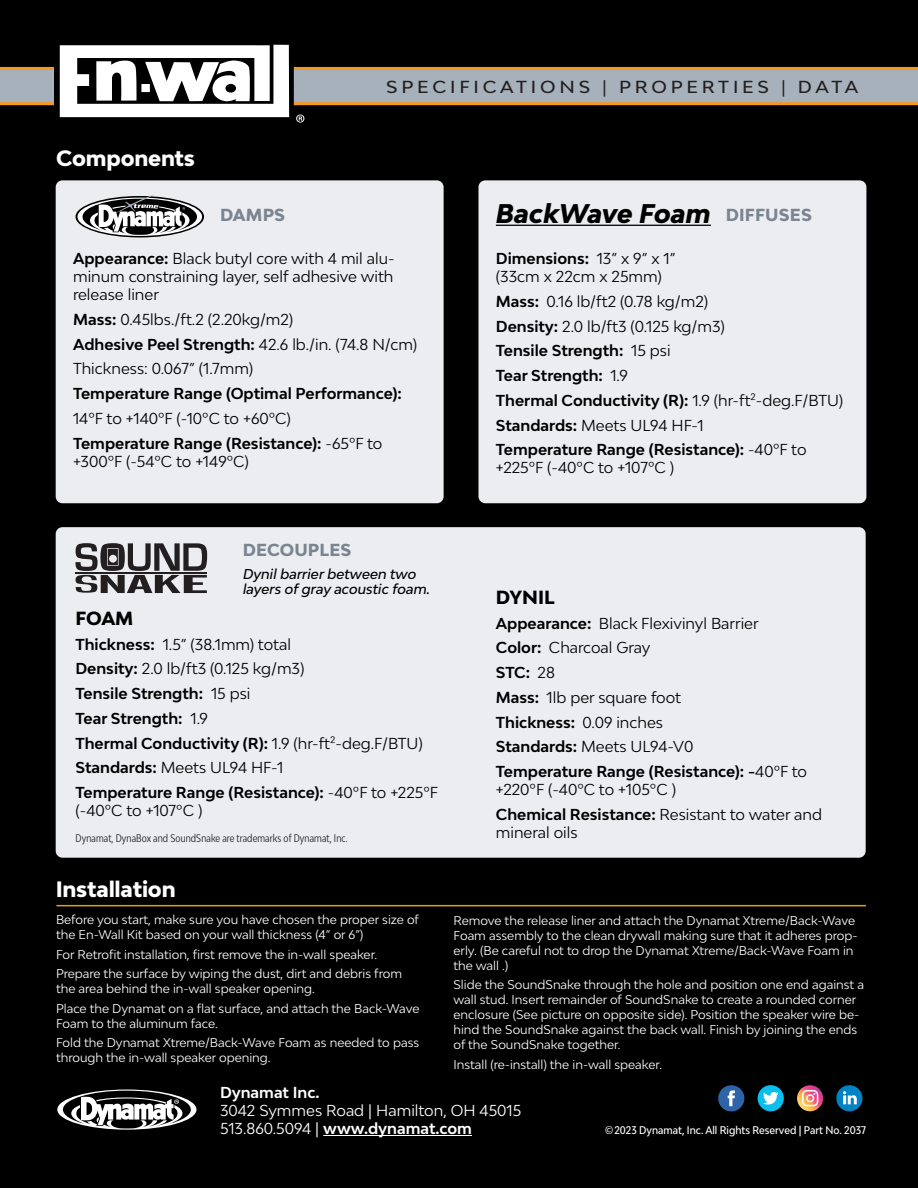
<style>
.page{position:relative;width:918px;height:1188px;background:#000}
.page>*{position:absolute;margin:0;border:0;box-sizing:border-box;transform-origin:0 0}
.t1{font:italic 800 25.5px "Bw Modelica";color:#000}
.t2{font:800 21px "Bw Modelica";letter-spacing:-.01em;color:#fff}
.t3{font:800 18px "Bw Modelica";color:#000}
.t4{font:500 16.5px "Bw Modelica";letter-spacing:.21em;color:#231f20;scale:1.1 1}
.t5{font:800 16.5px "Bw Modelica";letter-spacing:.01em;color:#7b8591}
.t6{font:15px/24.8px "Bw Modelica";color:#000}
.t7{font:700 15px/24.8px "Bw Modelica";color:#000}
.t8{font:15px/18px "Bw Modelica";color:#fff}
.t9{font:700 15px "Bw Modelica";color:#fff}
.t10{font:italic 500 13.5px/15px "Bw Modelica";color:#000}
.t11{font:12px/15px "Bw Modelica";color:#fff}
.t12{font:ultra-condensed 10.5px "Bw Modelica";letter-spacing:.01em;color:#231f20}
.t13{font:500 condensed 10.5px "Bw Modelica";color:#fff}
.s1{font-weight:400}
.s2{font-weight:700}
</style>
<div class="page">
<svg style="left:55px;top:1088px;width:144px;height:43px"></svg>
<svg style="left:57px;top:1090px;width:139px;height:40px"></svg>
<hr style="left:323px;top:1135px;width:149px;height:1px;background:#fff">
<div style="left:758px;top:1085px;width:26px;height:26px;background:#0abeee;border-radius:50%"></div>
<svg style="left:763px;top:1092px;width:15px;height:13px"></svg>
<div style="left:718px;top:1085px;width:26px;height:26px;background:#2e63a8;border-radius:50%"></div>
<svg style="left:728px;top:1090px;width:7px;height:16px"></svg>
<svg style="left:797px;top:1085px;width:26px;height:26px"></svg>
<div style="left:836px;top:1085px;width:26px;height:26px;background:#0083c4;border-radius:50%"></div>
<svg style="left:843px;top:1091px;width:14px;height:13px"></svg>
<div style="left:56px;top:527px;width:810px;height:331px;background:#ebedf0;border-radius:7px"></div>
<div style="left:56px;top:180px;width:388px;height:323px;background:#ebedf0;border-radius:7px"></div>
<div style="left:478px;top:180px;width:388px;height:323px;background:#ebedf0;border-radius:7px"></div>
<hr style="left:496px;top:225px;width:215px;height:1px;background:#000">
<svg style="left:75px;top:543px;width:132px;height:50px"></svg>
<svg style="left:77px;top:194px;width:125px;height:42px"></svg>
<hr style="left:56px;top:905px;width:810px;height:1px;background:#f7971d">
<svg style="left:0;top:45px;width:918px;height:78px"></svg>
<h2 class="t2" style="left:56px;top:144px;width:140px">Components</h2>
<h3 class="t5" style="left:220px;top:204px;width:67px">DAMPS</h3>
<h3 class="t4" style="left:386px;top:76px;width:431px">SPECIFICATIONS <span class="s1">|</span> PROPERTIES <span class="s1">|</span> DATA</h3>
<h1 class="t1" style="left:496px;top:197px;width:217px">BackWave Foam</h1>
<h3 class="t5" style="left:726px;top:204px;width:88px">DIFFUSES</h3>
<p class="t6" style="left:73px;top:249px;width:323px;line-height:18px;text-align:justify"><span class="s2">Appearance:</span> Black butyl core with 4 mil alu&shy;minum constraining layer, self adhesive with release liner</p>
<p class="t6" style="left:73px;top:307px;width:346px"><span class="s2">Mass:</span> 0.45lbs./ft.2 (2.20kg/m2)<br><span class="s2">Adhesive Peel Strength:</span> 42.6 lb./in. (74.8 N/cm)<br>Thickness: 0.067” (1.7mm)</p>
<p class="t7" style="left:73px;top:381px;width:330px">Temperature Range (Optimal Performance):</p>
<p class="t6" style="left:73px;top:406px;width:311px">14ºF to +140ºF (-10ºC to +60ºC)<br><span class="s2">Temperature Range (Resistance):</span> -65ºF to</p>
<p class="t6" style="left:73px;top:448px;width:177px">+300ºF (-54ºC to +149ºC)</p>
<p class="t6" style="left:496px;top:249px;width:181px;line-height:18px"><span class="s2">Dimensions:</span> 13” x 9” x 1” (33cm x 22cm x 25mm)</p>
<p class="t7" style="left:496px;top:289px;width:349px">Mass: <span class="s1">0.16 lb/ft2 (0.78 kg/m2)<br></span>Density: <span class="s1">2.0 lb/ft3 (0.125 kg/m3)<br></span>Tensile Strength: <span class="s1">15 psi<br></span>Tear Strength: <span class="s1">1.9<br></span>Thermal Conductivity (R): <span class="s1">1.9 (hr-ft²-deg.F/BTU)<br></span>Standards: <span class="s1">Meets UL94 HF-1<br></span>Temperature Range (Resistance): <span class="s1">-40ºF to</span></p>
<p class="t6" style="left:496px;top:455px;width:180px">+225ºF (-40ºC to +107ºC )</p>
<h3 class="t5" style="left:243px;top:539px;width:110px">DECOUPLES</h3>
<p class="t10" style="left:243px;top:566px;width:189px">Dynil barrier between two layers of gray acoustic foam.</p>
<h3 class="t3" style="left:75px;top:606px;width:59px">FOAM</h3>
<p class="t7" style="left:75px;top:631px;width:364px">Thickness: <span class="s1">1.5” (38.1mm) total<br></span>Density: <span class="s1">2.0 lb/ft3 (0.125 kg/m3)<br></span>Tensile Strength: <span class="s1">15 psi<br></span>Tear Strength: <span class="s1">1.9<br></span>Thermal Conductivity (R): <span class="s1">1.9 (hr-ft²-deg.F/BTU)<br></span>Standards: <span class="s1">Meets UL94 HF-1<br></span>Temperature Range (Resistance): <span class="s1">-40ºF to +225ºF</span></p>
<p class="t6" style="left:75px;top:798px;width:128px">(-40ºC to +107ºC )</p>
<p class="t12" style="left:76px;top:831px;width:274px">Dynamat, DynaBox and SoundSnake are trademarks of Dynamat, Inc.</p>
<h2 class="t2" style="left:56px;top:876px;width:121px">Installation</h2>
<p class="t11" style="left:56px;top:912px;width:365px">Before you start, make sure you have chosen the proper size of the En-Wall Kit based on your wall thickness (4” or 6”)</p>
<p class="t11" style="left:56px;top:944px;width:348px;line-height:19.6px">For Retrofit installation, first remove the in-wall speaker.<br>Prepare the surface by wiping the dust, dirt and debris from</p>
<p class="t11" style="left:56px;top:979px;width:365px;line-height:19.6px">the area behind the in-wall speaker opening.<br>Place the Dynamat on a flat surface, and attach the Back-Wave</p>
<p class="t11" style="left:56px;top:1013px;width:365px;line-height:19.6px">Foam to the aluminum face.<br>Fold the Dynamat Xtreme/Back-Wave Foam as needed to pass</p>
<p class="t11" style="left:56px;top:1050px;width:216px">through the in-wall speaker opening.</p>
<h3 class="t3" style="left:496px;top:586px;width:60px">DYNIL</h3>
<p class="t6" style="left:496px;top:610px;width:313px"><span class="s2">Appearance:</span> Black Flexivinyl Barrier<br><span class="s2">Color:</span> Charcoal Gray<br><span class="s2">STC:</span> 28<br><span class="s2">Mass:</span> 1lb per square foot<br><span class="s2">Thickness:</span> 0.09 inches<br><span class="s2">Standards:</span> Meets UL94-V0<br><span class="s2">Temperature Range (Resistance): -</span>40ºF to</p>
<p class="t6" style="left:496px;top:777px;width:328px">+220ºF (-40ºC to +105ºC )<br><span class="s2">Chemical Resistance:</span> Resistant to water and</p>
<p class="t6" style="left:496px;top:820px;width:83px">mineral oils</p>
<p class="t11" style="left:453px;top:912px;width:406px">Remove the release liner and attach the Dynamat Xtreme/Back-Wave Foam assembly to the clean drywall making sure that it adheres prop&shy;erly. (Be careful not to drop the Dynamat Xtreme/Back-Wave Foam in the wall .)</p>
<p class="t11" style="left:453px;top:977px;width:412px">Slide the SoundSnake through the hole and position one end against a wall stud. Insert remainder of SoundSnake to create a rounded corner enclosure (See picture on opposite side). Position the speaker wire be&shy;hind the SoundSnake against the back wall. Finish by joining the ends of the SoundSnake together.</p>
<p class="t11" style="left:453px;top:1057px;width:210px">Install (re-install) the in-wall speaker.</p>
<p class="t9" style="left:220px;top:1083px;width:101px">Dynamat Inc.</p>
<p class="t8" style="left:220px;top:1101px;width:303px">3042 Symmes Road | Hamilton, OH 45015<br>513.860.5094 | <span class="s2">www.dynamat.com</span></p>
<p class="t13" style="left:605px;top:1123px;width:262px">©2023 Dynamat, Inc. All Rights Reserved | Part No. 2037</p>
</div>
